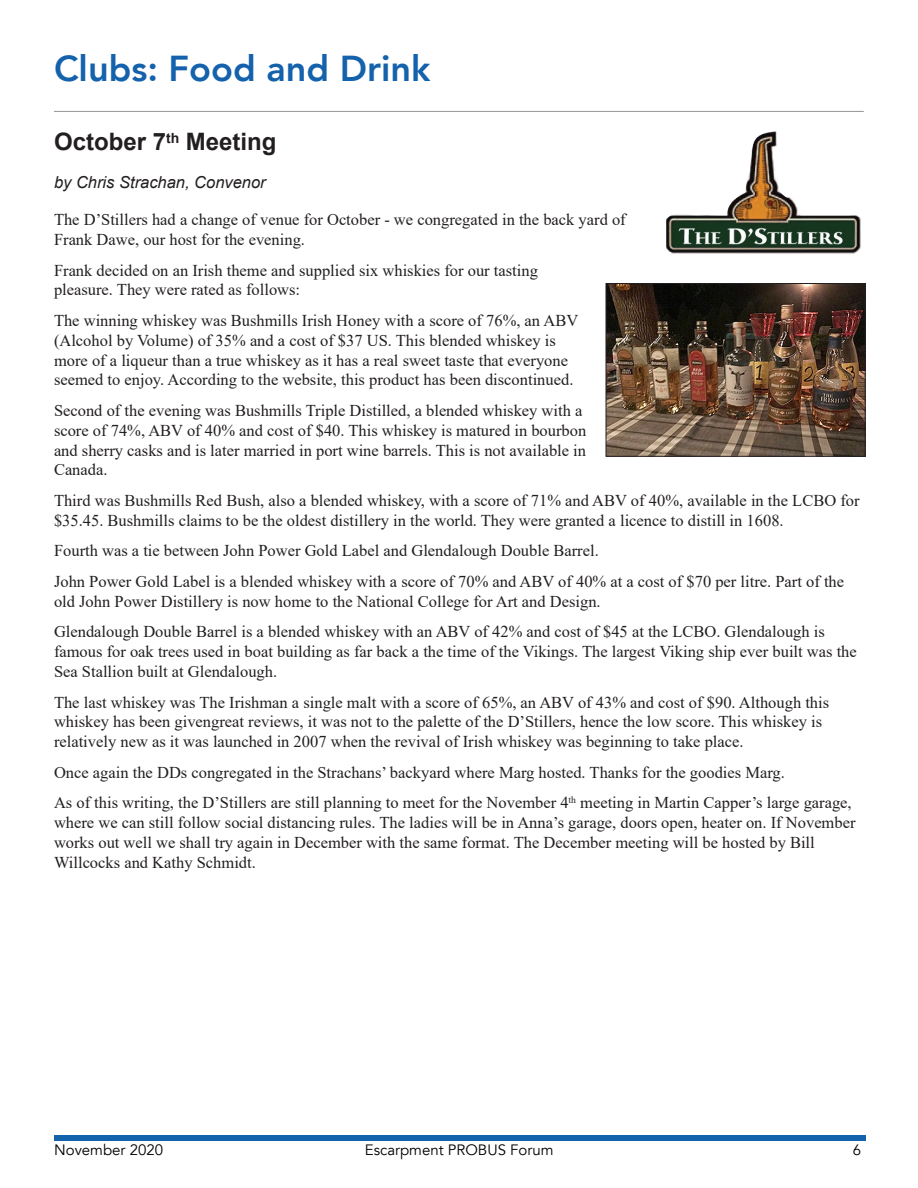
<style>
.page{position:relative;width:918px;height:1188px;background:#fff}
.page>*{position:absolute;margin:0;border:0;box-sizing:border-box;transform-origin:0 0}
.Headline{font:800 36px "Avenir LT";color:#1461ac}
.t1{font:700 24px "Arial";color:#231f20}
.t2{font:16.5px/19.8px "Times New Roman";color:#231f20}
.t3{font:italic 16.5px "Arial";color:#231f20}
.t4{font:15px "Avenir LT";color:#000}
</style>
<div class="page">
<div style="left:54px;top:1135px;width:811px;height:6px;background:#1461ac"></div>
<hr style="left:54px;top:111px;width:810px;height:1px;background:#939598">
<img style="left:666px;top:132px;width:195px;height:122px">
<img style="left:608px;top:285px;width:256px;height:170px">
<div style="left:606px;top:283px;width:260px;height:174px;border:1px solid #231f20"></div>
<p class="Headline" style="left:54px;top:47px;width:378px">Clubs: Food and Drink</p>
<p class="t1" style="left:54px;top:125px;width:224px">October 7<sup>th</sup> Meeting</p>
<p class="t3" style="left:54px;top:171px;width:213px">by Chris Strachan, Convenor</p>
<p class="t2" style="left:54px;top:209px;width:573px">The D’Stillers had a change of venue for October - we congregated in the back yard of<br>Frank Dawe, our host for the evening.</p>
<p class="t2" style="left:54px;top:260px;width:485px">Frank decided on an Irish theme and supplied six whiskies for our tasting pleasure. They were rated as follows:</p>
<p class="t2" style="left:54px;top:310px;width:526px">The winning whiskey was Bushmills Irish Honey with a score of 76%, an ABV (Alcohol by Volume) of 35% and a cost of $37 US. This blended whiskey is more of a liqueur than a true whiskey as it has a real sweet taste that everyone seemed to enjoy. According to the website, this product has been discontinued.</p>
<p class="t2" style="left:54px;top:400px;width:534px">Second of the evening was Bushmills Triple Distilled, a blended whiskey with a score of 74%, ABV of 40% and cost of $40. This whiskey is matured in bourbon and sherry casks and is later married in port wine barrels. This is not available in Canada.</p>
<p class="t2" style="left:54px;top:490px;width:807px">Third was Bushmills Red Bush, also a blended whiskey, with a score of 71% and ABV of 40%, available in the LCBO for $35.45. Bushmills claims to be the oldest distillery in the world. They were granted a licence to distill in 1608.</p>
<p class="t2" style="left:54px;top:540px;width:546px">Fourth was a tie between John Power Gold Label and Glendalough Double Barrel.</p>
<p class="t2" style="left:54px;top:571px;width:792px">John Power Gold Label is a blended whiskey with a score of 70% and ABV of 40% at a cost of $70 per litre. Part of the old John Power Distillery is now home to the National College for Art and Design.</p>
<p class="t2" style="left:54px;top:621px;width:804px">Glendalough Double Barrel is a blended whiskey with an ABV of 42% and cost of $45 at the LCBO. Glendalough is famous for oak trees used in boat building as far back a the time of the Vikings. The largest Viking ship ever built was the<br>Sea Stallion built at Glendalough.</p>
<p class="t2" style="left:54px;top:692px;width:777px">The last whiskey was The Irishman a single malt with a score of 65%, an ABV of 43% and cost of $90. Although this whiskey has been givengreat reviews, it was not to the palette of the D’Stillers, hence the low score. This whiskey is relatively new as it was launched in 2007 when the revival of Irish whiskey was beginning to take place.</p>
<p class="t2" style="left:54px;top:762px;width:732px">Once again the DDs congregated in the Strachans’ backyard where Marg hosted. Thanks for the goodies Marg.</p>
<p class="t2" style="left:54px;top:792px;width:803px">As of this writing, the D’Stillers are still planning to meet for the November 4<sup>th</sup> meeting in Martin Capper’s large garage, where we can still follow social distancing rules. The ladies will be in Anna’s garage, doors open, heater on. If November works out well we shall try again in December with the same format. The December meeting will be hosted by Bill Willcocks and Kathy Schmidt.</p>
<p class="t4" style="left:54px;top:1141px;width:110px">November 2020</p>
<p class="t4" style="left:365px;top:1141px;width:190px">Escarpment PROBUS Forum</p>
<p class="t4" style="left:853px;top:1141px;width:10px">6</p>
</div>
